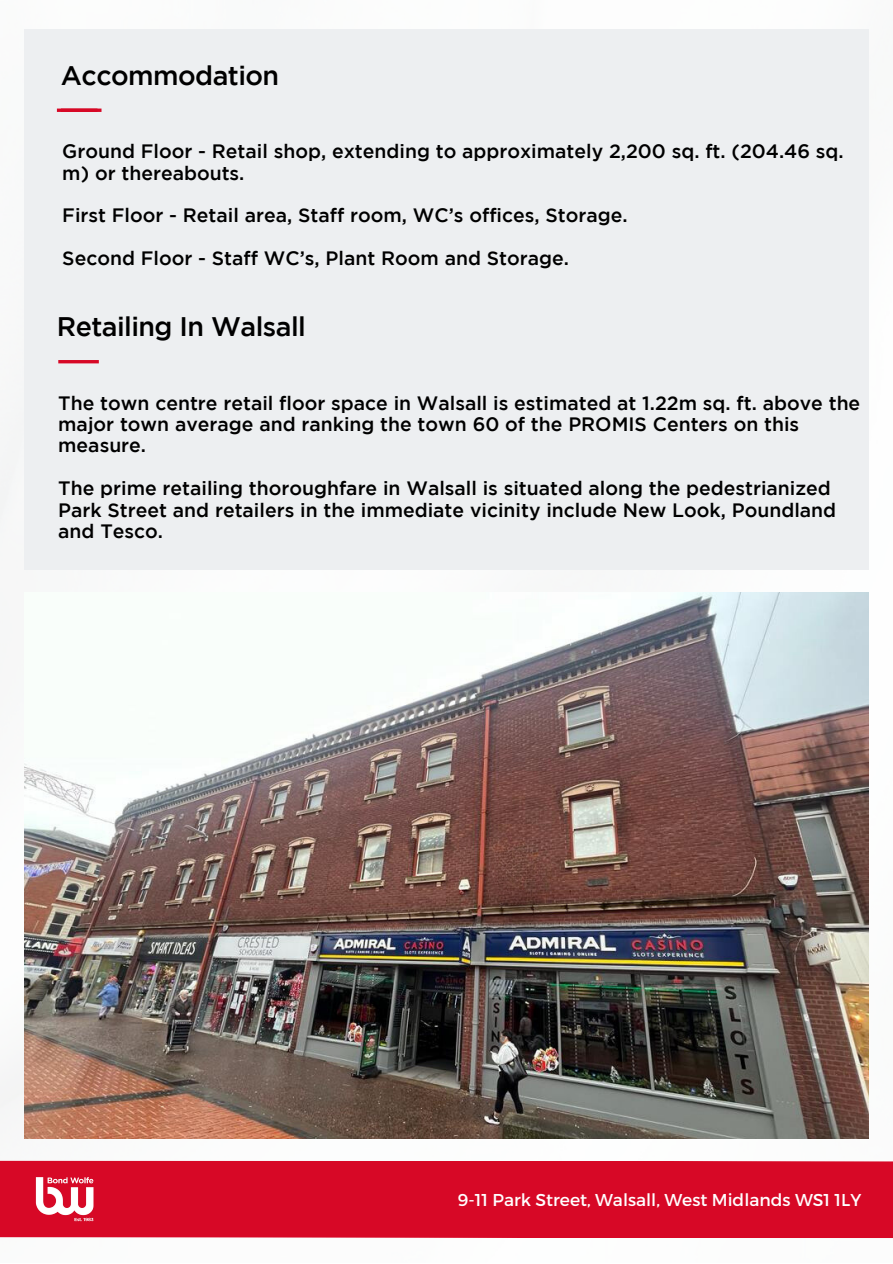
<style>
.page{position:relative;width:893px;height:1264px;background:#fff}
.page>*{position:absolute;margin:0;border:0;box-sizing:border-box;transform-origin:0 0}
.t1{font:500 26.85px "Gotham";letter-spacing:-.02em;color:#000}
.t2{font:500 19.35px/21.3px "Gotham";color:#000}
.t3{font:17.1px "Montserrat";color:#fff}
</style>
<div class="page">
<div style="left:0;top:1160px;width:892px;height:78px;background:#d70826"></div>
<img style="left:34px;top:1173px;width:62px;height:52px">
<div style="left:24px;top:29px;width:844px;height:541px;background:#edeff1"></div>
<hr style="left:57px;top:109px;width:40px;height:3px;background:#d70826">
<hr style="left:61px;top:109px;width:40px;height:3px;background:#d70826">
<hr style="left:58px;top:360px;width:41px;height:3px;background:#d70826">
<img style="left:24px;top:593px;width:844px;height:545px">
<p class="t1" style="left:61px;top:65px;width:220px">Accommodation</p>
<p class="t2" style="left:62px;top:142px;width:782px">Ground Floor - Retail shop, extending to approximately 2,200 sq. ft. (204.46 sq. m) or thereabouts.</p>
<p class="t2" style="left:62px;top:206px;width:566px">First Floor - Retail area, Staff room, WC’s offices, Storage.</p>
<p class="t2" style="left:62px;top:249px;width:508px">Second Floor - Staff WC’s, Plant Room and Storage.</p>
<p class="t1" style="left:57px;top:316px;width:250px">Retailing In Walsall</p>
<p class="t2" style="left:58px;top:393px;width:803px">The town centre retail floor space in Walsall is estimated at 1.22m sq. ft. above the major town average and ranking the town 60 of the PROMIS Centers on this measure.</p>
<p class="t2" style="left:58px;top:479px;width:779px">The prime retailing thoroughfare in Walsall is situated along the pedestrianized<br>Park Street and retailers in the immediate vicinity include New Look, Poundland and Tesco.</p>
<p class="t3" style="left:458px;top:1188px;width:405px">9-11 Park Street, Walsall, West Midlands WS1 1LY</p>
</div>
